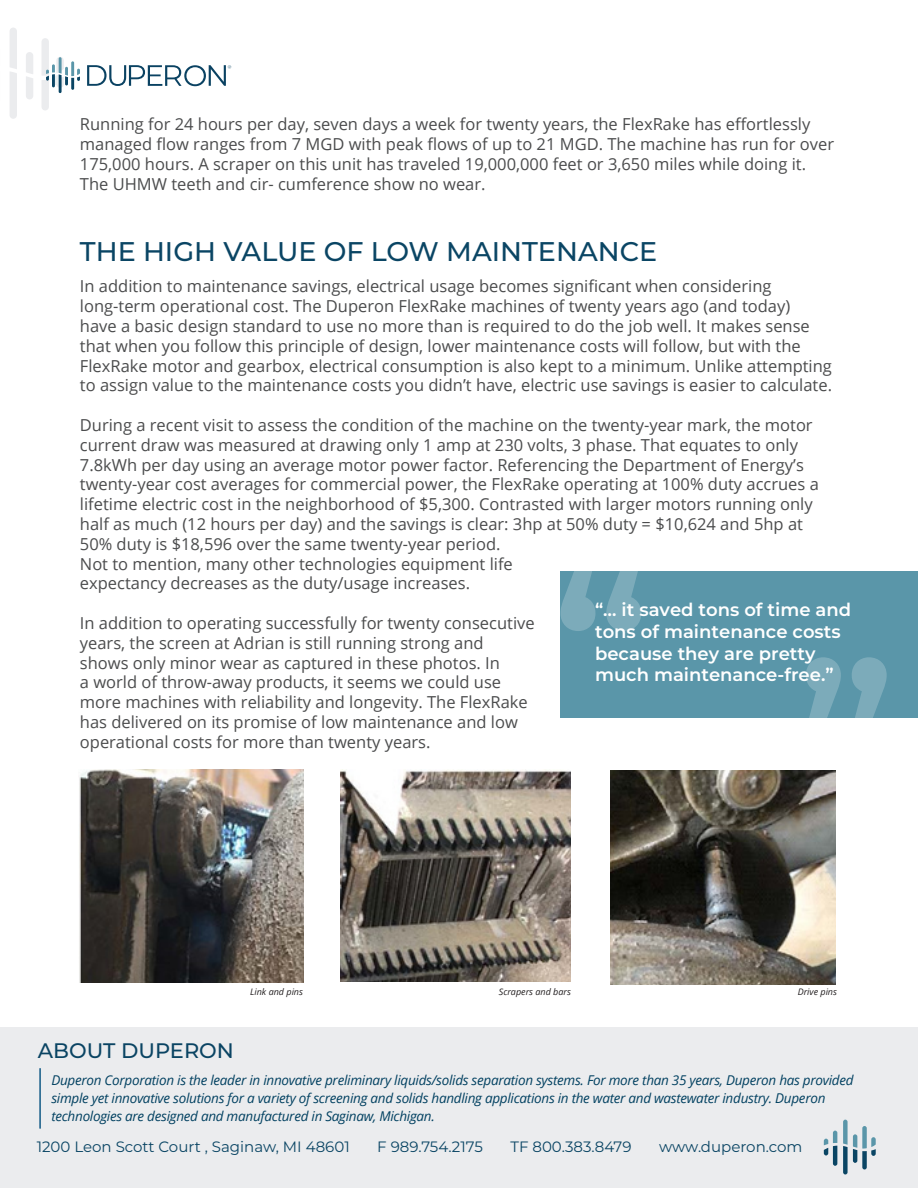
<style>
.page{position:relative;width:918px;height:1188px;background:#fff}
.page>*{position:absolute;margin:0;border:0;box-sizing:border-box;transform-origin:0 0}
.t1{font:600 216px "Montserrat";color:#fff}
.t2{font:500 27px "Montserrat";color:#0a4564}
.t3{font:500 21px "Montserrat";color:#0a4463}
.t4{font:600 18px/21.6px "Montserrat";color:#fff}
.t5{font:16.5px/19.8px "Open Sans";color:#4b4c4d}
.t6{font:15px "Montserrat";color:#0a4564}
.t7{font:italic 13.5px/18px "Open Sans";letter-spacing:-.02em;color:#024161}
.t8{font:italic 9px "Open Sans";color:#231f20}
</style>
<div class="page">
<div style="left:561px;top:571px;width:357px;height:147px;background:#5a96a9"></div>
<svg style="left:10px;top:28px;width:7px;height:91px"></svg>
<svg style="left:26px;top:52px;width:7px;height:47px"></svg>
<svg style="left:42px;top:38px;width:38px;height:72px"></svg>
<svg style="left:87px;top:65px;width:144px;height:21px"></svg>
<img style="left:79px;top:770px;width:224px;height:212px">
<img style="left:341px;top:770px;width:230px;height:211px">
<img style="left:611px;top:771px;width:225px;height:214px">
<div style="left:0;top:1028px;width:918px;height:160px;background:#ebecee"></div>
<svg style="left:843px;top:1120px;width:33px;height:54px"></svg>
<svg style="left:824px;top:1131px;width:13px;height:35px"></svg>
<hr style="left:39px;top:1069px;width:2px;height:59px;background:#125b86">
<p class="t5" style="left:80px;top:114px;width:756px">Running for 24 hours per day, seven days a week for twenty years, the FlexRake has effortlessly managed flow ranges from 7 MGD with peak flows of up to 21 MGD. The machine has run for over 175,000 hours. A scraper on this unit has traveled 19,000,000 feet or 3,650 miles while doing it.<br>The UHMW teeth and cir- cumference show no wear.</p>
<p class="t2" style="left:80px;top:233px;width:579px">THE HIGH VALUE OF LOW MAINTENANCE</p>
<p class="t5" style="left:80px;top:276px;width:754px">In addition to maintenance savings, electrical usage becomes significant when considering long-term operational cost. The Duperon FlexRake machines of twenty years ago (and today)<br>have a basic design standard to use no more than is required to do the job well. It makes sense that when you follow this principle of design, lower maintenance costs will follow, but with the FlexRake motor and gearbox, electrical consumption is also kept to a minimum. Unlike attempting to assign value to the maintenance costs you didn’t have, electric use savings is easier to calculate.</p>
<p class="t5" style="left:80px;top:415px;width:740px">During a recent visit to assess the condition of the machine on the twenty-year mark, the motor current draw was measured at drawing only 1 amp at 230 volts, 3 phase. That equates to only 7.8kWh per day using an average motor power factor. Referencing the Department of Energy’s twenty-year cost averages for commercial power, the FlexRake operating at 100% duty accrues a lifetime electric cost in the neighborhood of $5,300. Contrasted with larger motors running only half as much (12 hours per day) and the savings is clear: 3hp at 50% duty = $10,624 and 5hp at 50% duty is $18,596 over the same twenty-year period.<br>Not to mention, many other technologies equipment life<br>expectancy decreases as the duty/usage increases.</p>
<p class="t5" style="left:80px;top:613px;width:456px">In addition to operating successfully for twenty consecutive years, the screen at Adrian is still running strong and shows only minor wear as captured in these photos. In<br>a world of throw-away products, it seems we could use more machines with reliability and longevity. The FlexRake has delivered on its promise of low maintenance and low operational costs for more than twenty years.</p>
<h1 class="t1" style="left:552px;top:495px;width:100px">“</h1>
<p class="t4" style="left:595px;top:663px;width:240px">much maintenance-free.”</p>
<p class="t4" style="left:595px;top:598px;width:258px">“… it saved tons of time and tons of maintenance costs because they are pretty</p>
<h1 class="t1" style="left:895px;top:794px;width:100px;rotate:-180deg">“</h1>
<p class="t8" style="left:250px;top:986px;width:54px">Link and pins</p>
<p class="t8" style="left:499px;top:986px;width:74px">Scrapers and bars</p>
<p class="t8" style="left:798px;top:986px;width:41px">Drive pins</p>
<p class="t3" style="left:38px;top:1036px;width:198px">ABOUT DUPERON</p>
<p class="t7" style="left:51px;top:1071px;width:804px">Duperon Corporation is the leader in innovative preliminary liquids/solids separation systems. For more than 35 years, Duperon has provided simple yet innovative solutions for a variety of screening and solids handling applications in the water and wastewater industry. Duperon technologies are designed and manufactured in Saginaw, Michigan.</p>
<p class="t6" style="left:37px;top:1136px;width:315px">1200 Leon Scott Court , Saginaw, MI 48601</p>
<p class="t6" style="left:377px;top:1136px;width:107px">F 989.754.2175</p>
<p class="t6" style="left:510px;top:1136px;width:123px">TF 800.383.8479</p>
<p class="t6" style="left:659px;top:1136px;width:145px">www.duperon.com</p>
</div>
